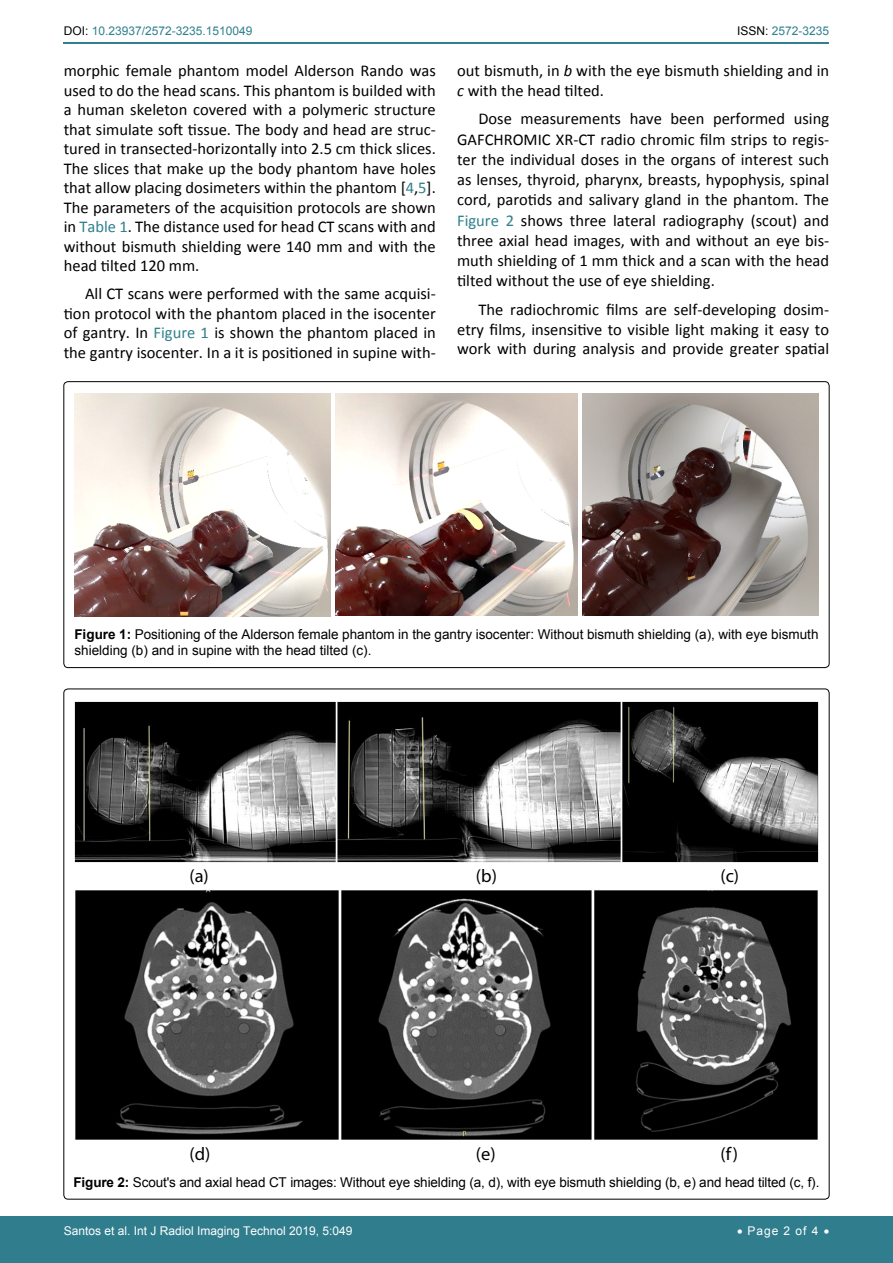
<style>
.page{position:relative;width:893px;height:1263px;background:#fff}
.page>*{position:absolute;margin:0;border:0;box-sizing:border-box;transform-origin:0 0}
.t1{font:18.3px "Myriad Pro";color:#000}
.t2{font:16.5px/19.5px "Calibri";color:#000;text-align:justify}
.t3{font:13.5px/16.2px "Arial";color:#000}
.t4{font:12px "Arial";color:#fff}
.t5{font:12px "Arial";color:#30808d}
.s1{color:#000}
.s2{color:#30808d}
.s3{font-style:italic}
.s4{font-weight:700}
</style>
<div class="page">
<div style="left:0;top:1217px;width:893px;height:46px;background:#307d8d"></div>
<img style="left:582px;top:394px;width:237px;height:222px">
<img style="left:74px;top:394px;width:256px;height:223px">
<img style="left:335px;top:394px;width:242px;height:222px">
<img style="left:74px;top:701px;width:745px;height:161px">
<img style="left:75px;top:890px;width:743px;height:250px">
<hr style="left:64px;top:43px;width:765px;height:1px;background:#30808d">
<p class="t5" style="left:64px;top:23px;width:190px"><span class="s1">DOI:</span> 10.23937/2572-3235.1510049</p>
<p class="t5" style="left:737px;top:23px;width:94px"><span class="s1">ISSN:</span> 2572-3235</p>
<p class="t2" style="left:64px;top:61px;width:374px">morphic female phantom model Alderson Rando was used to do the head scans. This phantom is builded with a human skeleton covered with a polymeric structure that simulate soft tissue. The body and head are struc&shy;tured in transected-horizontally into 2.5 cm thick slices.<br>The slices that make up the body phantom have holes that allow placing dosimeters within the phantom [<span class="s2">4</span>,<span class="s2">5</span>].<br>The parameters of the acquisition protocols are shown in <span class="s2">Table 1</span>. The distance used for head CT scans with and without bismuth shielding were 140 mm and with the head tilted 120 mm.</p>
<p class="t2" style="left:64px;top:284px;width:374px;text-indent:21px">All CT scans were performed with the same acquisi&shy;tion protocol with the phantom placed in the isocenter of gantry. In <span class="s2">Figure 1</span> is shown the phantom placed in the gantry isocenter. In a it is positioned in supine with-</p>
<p class="t2" style="left:457px;top:61px;width:374px">out bismuth, in <span class="s3">b</span> with the eye bismuth shielding and in <span class="s3">c</span> with the head tilted.</p>
<p class="t2" style="left:457px;top:109px;width:374px;line-height:20.2px;text-indent:21px">Dose measurements have been performed using GAFCHROMIC XR-CT radio chromic film strips to regis&shy;ter the individual doses in the organs of interest such as lenses, thyroid, pharynx, breasts, hypophysis, spinal cord, parotids and salivary gland in the phantom. The <span class="s2">Figure 2</span> shows three lateral radiography (scout) and three axial head images, with and without an eye bis&shy;muth shielding of 1 mm thick and a scan with the head tilted without the use of eye shielding.</p>
<p class="t2" style="left:457px;top:299px;width:374px;text-indent:21px">The radiochromic films are self-developing dosim&shy;etry films, insensitive to visible light making it easy to work with during analysis and provide greater spatial</p>
<p class="t3" style="left:74px;top:626px;width:746px"><span class="s4">Figure 1:</span> Positioning of the Alderson female phantom in the gantry isocenter: Without bismuth shielding (a), with eye bismuth shielding (b) and in supine with the head tilted (c).</p>
<p class="t1" style="left:189px;top:865px;width:21px">(a)</p>
<p class="t1" style="left:476px;top:865px;width:22px">(b)</p>
<p class="t1" style="left:720px;top:865px;width:20px">(c)</p>
<p class="t1" style="left:189px;top:1142px;width:22px">(d)</p>
<p class="t1" style="left:476px;top:1142px;width:21px">(e)</p>
<p class="t1" style="left:720px;top:1142px;width:19px">(f)</p>
<p class="t3" style="left:74px;top:1174px;width:747px"><span class="s4">Figure 2:</span> Scout's and axial head CT images: Without eye shielding (a, d), with eye bismuth shielding (b, e) and head tilted (c, f).</p>
<p class="t4" style="left:64px;top:1223px;width:290px">Santos et al. Int J Radiol Imaging Technol 2019, 5:049</p>
<p class="t4" style="left:737px;top:1223px;width:94px">• Page 2 of 4 •</p>
</div>
